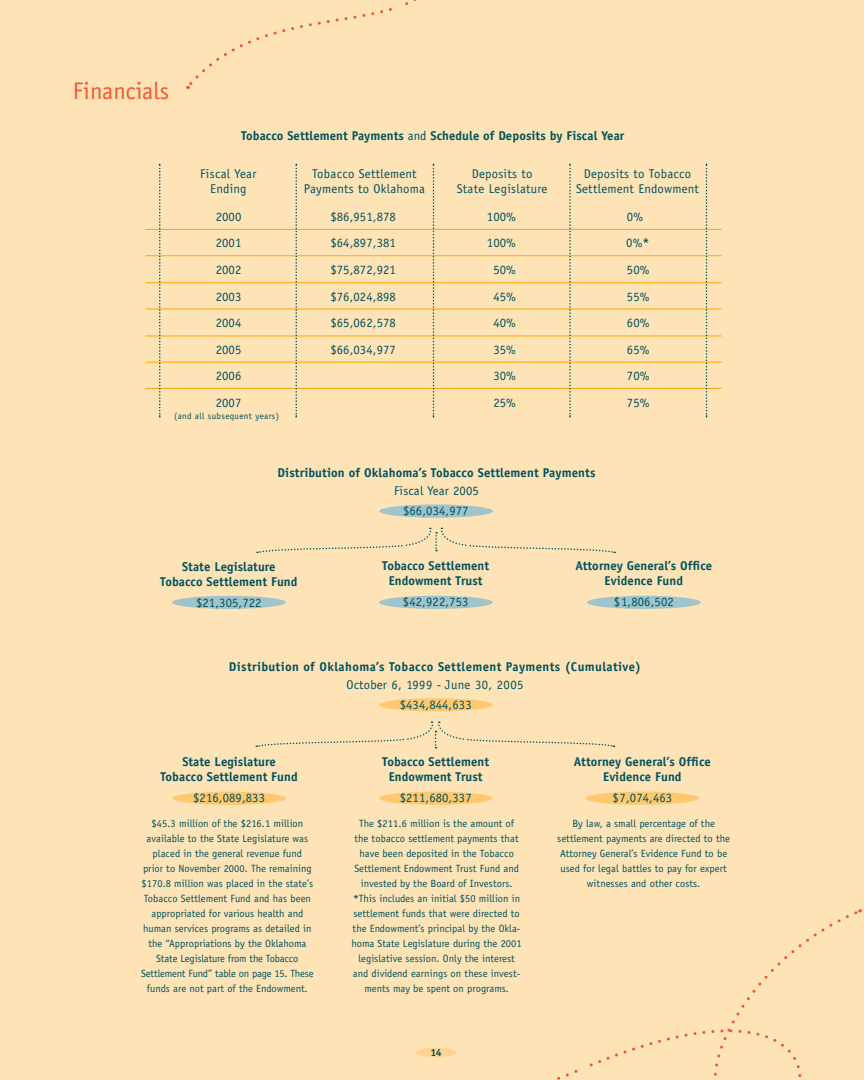
<style>
.page{position:relative;width:864px;height:1080px;background:#fee3b7}
.page>*{position:absolute;margin:0;border:0;box-sizing:border-box;transform-origin:0 0}
.t1{font:24px "Officina Sans";letter-spacing:.005em;color:#f1592f}
.t2{font:12.75px/15px "Officina Sans";letter-spacing:.005em;color:#00525d;text-align:center}
.t3{font:700 12.75px/15px "Officina Sans";letter-spacing:.005em;color:#00525d;text-align:center}
.t4{font:700 12.75px "Officina Sans";letter-spacing:.03em;color:#00525d}
.t5{font:10.5px/15px "Officina Sans";letter-spacing:.005em;color:#00525d;text-align:center}
.t6{font:700 10.5px "Officina Sans";color:#00525d}
.t7{font:9px "Officina Sans";letter-spacing:.04em;color:#00525d}
.s1{font-weight:400}
.s2{font-weight:700}
</style>
<div class="page">
<div style="left:416px;top:1048px;width:40px;height:9px;background:#fed38d;border-radius:50%"></div>
<hr style="left:146px;top:388px;width:576px;height:1px;background:#faaf18">
<hr style="left:146px;top:362px;width:576px;height:1px;background:#faaf18">
<hr style="left:146px;top:335px;width:576px;height:2px;background:#faaf18">
<hr style="left:146px;top:308px;width:576px;height:2px;background:#faaf18">
<hr style="left:146px;top:282px;width:576px;height:1px;background:#faaf18">
<hr style="left:146px;top:255px;width:576px;height:1px;background:#faaf18">
<hr style="left:146px;top:229px;width:576px;height:1px;background:#faaf18">
<svg style="left:569px;top:165px;width:2px;height:253px"></svg>
<svg style="left:433px;top:165px;width:2px;height:253px"></svg>
<svg style="left:706px;top:165px;width:1px;height:253px"></svg>
<svg style="left:296px;top:165px;width:1px;height:253px"></svg>
<svg style="left:159px;top:165px;width:2px;height:253px"></svg>
<div style="left:379px;top:698px;width:114px;height:13px;background:#fec86f;border-radius:50%"></div>
<div style="left:585px;top:792px;width:114px;height:13px;background:#fec86f;border-radius:50%"></div>
<div style="left:379px;top:792px;width:114px;height:13px;background:#fec86f;border-radius:50%"></div>
<div style="left:172px;top:792px;width:114px;height:13px;background:#fec86f;border-radius:50%"></div>
<svg style="left:257px;top:721px;width:358px;height:27px"></svg>
<div style="left:379px;top:505px;width:114px;height:13px;background:#a0c4cc;border-radius:50%"></div>
<div style="left:172px;top:596px;width:114px;height:13px;background:#a0c4cc;border-radius:50%"></div>
<div style="left:379px;top:596px;width:114px;height:13px;background:#a0c4cc;border-radius:50%"></div>
<div style="left:587px;top:596px;width:114px;height:13px;background:#a0c4cc;border-radius:50%"></div>
<svg style="left:258px;top:528px;width:357px;height:26px"></svg>
<svg style="left:186px;top:0;width:231px;height:89px"></svg>
<svg style="left:557px;top:909px;width:305px;height:171px"></svg>
<h1 class="t1" style="left:73px;top:77px;width:98px">Financials</h1>
<p class="t3" style="left:241px;top:129px;width:385px">Tobacco Settlement Payments <span class="s1">and</span> Schedule of Deposits by Fiscal Year</p>
<p class="t2" style="left:200px;top:166px;width:58px">Fiscal Year<br>Ending</p>
<p class="t2" style="left:304px;top:166px;width:123px">Tobacco Settlement<br>Payments to Oklahoma</p>
<p class="t2" style="left:457px;top:166px;width:92px">Deposits to<br>State Legislature</p>
<p class="t2" style="left:576px;top:166px;width:124px">Deposits to Tobacco<br>Settlement Endowment</p>
<p class="t2" style="left:216px;top:209px;width:27px">2000</p>
<p class="t2" style="left:330px;top:209px;width:67px">$86,951,878</p>
<p class="t2" style="left:487px;top:209px;width:30px">100%</p>
<p class="t2" style="left:627px;top:209px;width:18px">0%</p>
<p class="t2" style="left:216px;top:235px;width:27px">2001</p>
<p class="t2" style="left:330px;top:235px;width:67px">$64,897,381</p>
<p class="t2" style="left:487px;top:235px;width:30px">100%</p>
<p class="t2" style="left:626px;top:235px;width:25px">0%<span class="s2">*</span></p>
<p class="t2" style="left:216px;top:262px;width:27px">2002</p>
<p class="t2" style="left:330px;top:262px;width:67px">$75,872,921</p>
<p class="t2" style="left:493px;top:262px;width:24px">50%</p>
<p class="t2" style="left:627px;top:262px;width:24px">50%</p>
<p class="t2" style="left:216px;top:289px;width:27px">2003</p>
<p class="t2" style="left:330px;top:289px;width:67px">$76,024,898</p>
<p class="t2" style="left:493px;top:289px;width:24px">45%</p>
<p class="t2" style="left:627px;top:289px;width:24px">55%</p>
<p class="t2" style="left:216px;top:315px;width:27px">2004</p>
<p class="t2" style="left:330px;top:315px;width:67px">$65,062,578</p>
<p class="t2" style="left:493px;top:315px;width:24px">40%</p>
<p class="t2" style="left:627px;top:315px;width:24px">60%</p>
<p class="t2" style="left:216px;top:342px;width:27px">2005</p>
<p class="t2" style="left:330px;top:342px;width:67px">$66,034,977</p>
<p class="t2" style="left:493px;top:342px;width:24px">35%</p>
<p class="t2" style="left:627px;top:342px;width:24px">65%</p>
<p class="t2" style="left:216px;top:369px;width:27px">2006</p>
<p class="t2" style="left:493px;top:369px;width:24px">30%</p>
<p class="t2" style="left:627px;top:369px;width:24px">70%</p>
<p class="t2" style="left:216px;top:395px;width:27px">2007</p>
<p class="t2" style="left:493px;top:395px;width:24px">25%</p>
<p class="t2" style="left:627px;top:395px;width:24px">75%</p>
<p class="t7" style="left:174px;top:410px;width:107px">(and all subsequent years)</p>
<p class="t3" style="left:278px;top:465px;width:319px">Distribution of Oklahoma’s Tobacco Settlement Payments</p>
<p class="t2" style="left:394px;top:483px;width:86px">Fiscal Year 2005</p>
<p class="t3" style="left:160px;top:559px;width:139px">State Legislature<br>Tobacco Settlement Fund</p>
<p class="t2" style="left:196px;top:595px;width:67px">$21,305,722</p>
<p class="t2" style="left:403px;top:503px;width:67px">$66,034,977</p>
<p class="t3" style="left:382px;top:558px;width:108px">Tobacco Settlement<br>Endowment Trust</p>
<p class="t2" style="left:403px;top:594px;width:67px">$42,922,753</p>
<p class="t3" style="left:575px;top:558px;width:138px">Attorney General’s Office<br>Evidence Fund</p>
<p class="t2" style="left:614px;top:595px;width:61px">$1,806,502</p>
<p class="t4" style="left:229px;top:658px;width:414px">Distribution of Oklahoma’s Tobacco Settlement Payments (Cumulative)</p>
<p class="t2" style="left:347px;top:677px;width:178px">October 6, 1999 - June 30, 2005</p>
<p class="t3" style="left:161px;top:754px;width:139px">State Legislature<br>Tobacco Settlement Fund</p>
<p class="t2" style="left:193px;top:790px;width:73px">$216,089,833</p>
<p class="t2" style="left:400px;top:697px;width:73px">$434,844,633</p>
<p class="t3" style="left:382px;top:754px;width:108px">Tobacco Settlement<br>Endowment Trust</p>
<p class="t2" style="left:400px;top:790px;width:73px">$211,680,337</p>
<p class="t5" style="left:141px;top:816px;width:174px">$45.3 million of the $216.1 million available to the State Legislature was placed in the general revenue fund<br>prior to November 2000. The remaining $170.8 million was placed in the state’s Tobacco Settlement Fund and has been appropriated for various health and human services programs as detailed in the “Appropriations by the Oklahoma State Legislature from the Tobacco Settlement Fund” table on page 15. These funds are not part of the Endowment.</p>
<p class="t5" style="left:351px;top:816px;width:172px">The $211.6 million is the amount of the tobacco settlement payments that have been deposited in the Tobacco Settlement Endowment Trust Fund and invested by the Board of Investors. <span class="s2">*</span>This includes an initial $50 million in settlement funds that were directed to the Endowment’s principal by the Okla&shy;homa State Legislature during the 2001 legislative session. Only the interest and dividend earnings on these invest&shy;ments may be spent on programs.</p>
<p class="t6" style="left:430px;top:1046px;width:13px">14</p>
<p class="t3" style="left:574px;top:754px;width:138px">Attorney General’s Office<br>Evidence Fund</p>
<p class="t2" style="left:612px;top:790px;width:61px">$7,074,463</p>
<p class="t5" style="left:557px;top:816px;width:174px">By law, a small percentage of the settlement payments are directed to the Attorney General’s Evidence Fund to be used for legal battles to pay for expert witnesses and other costs.</p>
</div>
